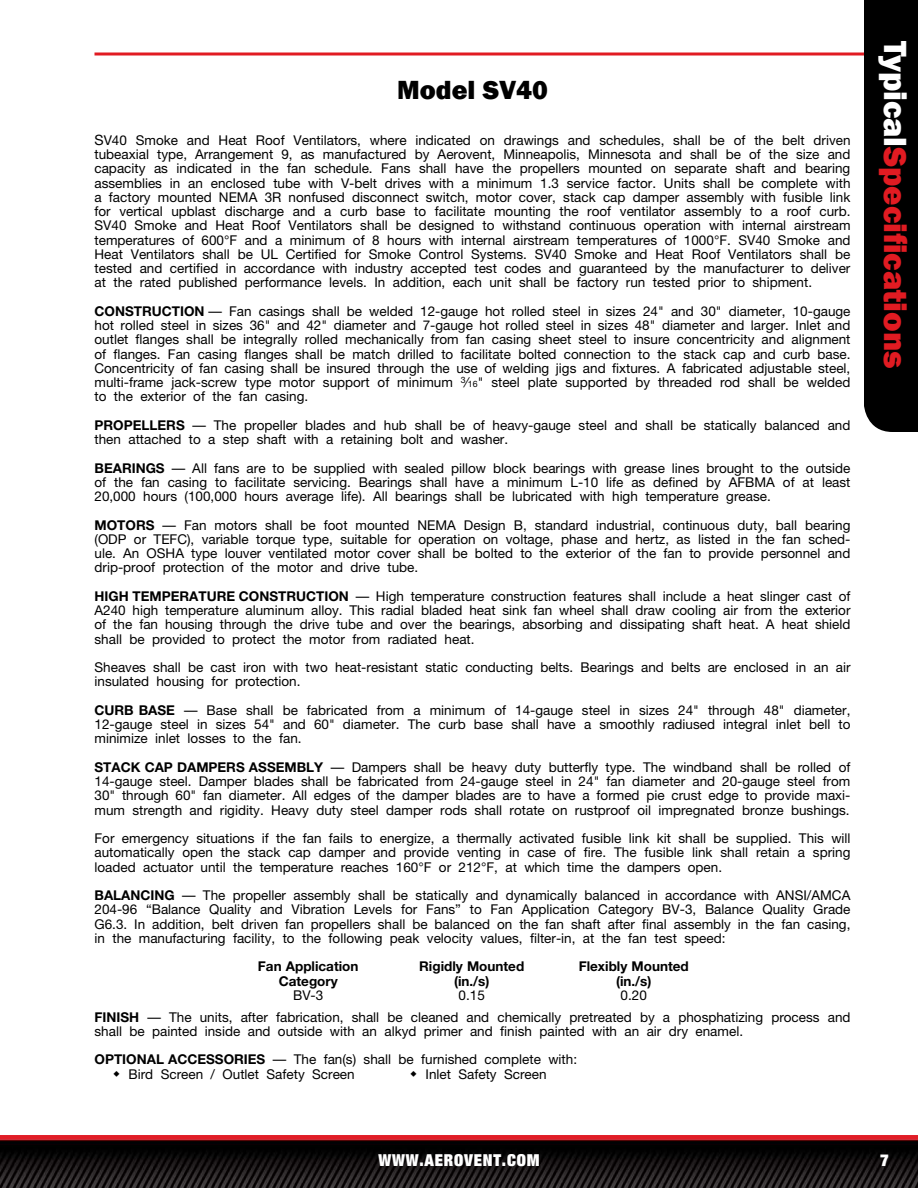
<style>
.page{position:relative;width:918px;height:1188px;background:#fff}
.page>*{position:absolute;margin:0;border:0;box-sizing:border-box;transform-origin:0 0}
.t1{font:800 33px "Franklin Gothic";color:#e11b22}
.t2{font:800 27px "Franklin Gothic";color:#000}
.t3{font:900 expanded 16.5px "Helvetica Neue";letter-spacing:.05em;color:#fff}
.t4{font:13.5px/14.2px "Helvetica Neue";color:#000;text-align:justify}
.t5{font:700 13.5px "Helvetica Neue";color:#000}
.s1{font-size:14.25px}
.s2{font-weight:700}
.s3{font-size:8.7px}
.s4{color:#fff}
</style>
<div class="page">
<svg style="left:94px;top:52px;width:770px;height:4px;background:#e85359"></svg>
<img style="left:0;top:1135px;width:918px;height:53px">
<div style="left:864px;top:0;width:54px;height:432px;background:#000"></div>
<h2 class="t2" style="left:397px;top:72px;width:152px">Model SV40</h2>
<p class="t4" style="left:94px;top:133px;width:758px"><span class="s1">S</span>V40 Smoke and Heat Roof Ventilators, where indicated on drawings and schedules, shall be of the belt driven tubeaxial type, Arrangement 9, as manufactured by Aerovent, Minneapolis, Minnesota and shall be of the size and capacity as indicated in the fan schedule. Fans shall have the propellers mounted on separate shaft and bearing assemblies in an enclosed tube with V-belt drives with a minimum 1.3 service factor. Units shall be complete with a factory mounted NEMA 3R nonfused disconnect switch, motor cover, stack cap damper assembly with fusible link for vertical upblast discharge and a curb base to facilitate mounting the roof ventilator assembly to a roof curb.<br>SV40 Smoke and Heat Roof Ventilators shall be designed to withstand continuous operation with internal airstream temperatures of 600°F and a minimum of 8 hours with internal airstream temperatures of 1000°F. SV40 Smoke and Heat Ventilators shall be UL Certified for Smoke Control Systems. SV40 Smoke and Heat Roof Ventilators shall be tested and certified in accordance with industry accepted test codes and guaranteed by the manufacturer to deliver at the rated published performance levels. In addition, each unit shall be factory run tested prior to shipment.</p>
<p class="t4" style="left:94px;top:304px;width:758px"><span class="s2">CONSTRUCTION</span> — Fan casings shall be welded 12-gauge hot rolled steel in sizes 24" and 30" diameter, 10-gauge hot rolled steel in sizes 36" and 42" diameter and 7-gauge hot rolled steel in sizes 48" diameter and larger. Inlet and outlet flanges shall be integrally rolled mechanically from fan casing sheet steel to insure concentricity and alignment of flanges. Fan casing flanges shall be match drilled to facilitate bolted connection to the stack cap and curb base.<br>Concentricity of fan casing shall be insured through the use of welding jigs and fixtures. A fabricated adjustable steel, multi-frame jack-screw type motor support of minimum <sup>3</sup>∕<span class="s3">16</span>" steel plate supported by threaded rod shall be welded to the exterior of the fan casing.</p>
<p class="t4" style="left:95px;top:418px;width:757px"><span class="s2">PROPELLERS</span> — The propeller blades and hub shall be of heavy-gauge steel and shall be statically balanced and then attached to a step shaft with a retaining bolt and washer.</p>
<p class="t4" style="left:95px;top:460px;width:758px"><span class="s2">BEARINGS</span> — All fans are to be supplied with sealed pillow block bearings with grease lines brought to the outside of the fan casing to facilitate servicing. Bearings shall have a minimum L-10 life as defined by AFBMA of at least 20,000 hours (100,000 hours average life). All bearings shall be lubricated with high temperature grease.</p>
<p class="t4" style="left:95px;top:517px;width:757px"><span class="s2">MOTORS</span> — Fan motors shall be foot mounted NEMA Design B, standard industrial, continuous duty, ball bearing (ODP or TEFC), variable torque type, suitable for operation on voltage, phase and hertz, as listed in the fan sched&shy;ule. An OSHA type louver ventilated motor cover shall be bolted to the exterior of the fan to provide personnel and drip-proof protection of the motor and drive tube.</p>
<p class="t4" style="left:95px;top:589px;width:758px"><span class="s2">HIGH TEMPERATURE CONSTRUCTION</span> — High temperature construction features shall include a heat slinger cast of A240 high temperature aluminum alloy. This radial bladed heat sink fan wheel shall draw cooling air from the exterior of the fan housing through the drive tube and over the bearings, absorbing and dissipating shaft heat. A heat shield shall be provided to protect the motor from radiated heat.</p>
<p class="t4" style="left:95px;top:660px;width:758px">Sheaves shall be cast iron with two heat-resistant static conducting belts. Bearings and belts are enclosed in an air insulated housing for protection.</p>
<p class="t4" style="left:95px;top:703px;width:758px"><span class="s2">CURB BASE</span> — Base shall be fabricated from a minimum of 14-gauge steel in sizes 24" through 48" diameter, 12-gauge steel in sizes 54" and 60" diameter. The curb base shall have a smoothly radiused integral inlet bell to minimize inlet losses to the fan.</p>
<p class="t4" style="left:95px;top:760px;width:758px"><span class="s2">STACK CAP DAMPERS ASSEMBLY</span> — Dampers shall be heavy duty butterfly type. The windband shall be rolled of 14-gauge steel. Damper blades shall be fabricated from 24-gauge steel in 24" fan diameter and 20-gauge steel from 30" through 60" fan diameter. All edges of the damper blades are to have a formed pie crust edge to provide maxi&shy;mum strength and rigidity. Heavy duty steel damper rods shall rotate on rustproof oil impregnated bronze bushings.</p>
<p class="t4" style="left:95px;top:831px;width:758px">For emergency situations if the fan fails to energize, a thermally activated fusible link kit shall be supplied. This will automatically open the stack cap damper and provide venting in case of fire. The fusible link shall retain a spring loaded actuator until the temperature reaches 160°F or 212°F, at which time the dampers open.</p>
<p class="t4" style="left:95px;top:888px;width:758px"><span class="s2">BALANCING</span> — The propeller assembly shall be statically and dynamically balanced in accordance with ANSI/AMCA 204-96 “Balance Quality and Vibration Levels for Fans” to Fan Application Category BV-3, Balance Quality Grade G6.3. In addition, belt driven fan propellers shall be balanced on the fan shaft after final assembly in the fan casing, in the manufacturing facility, to the following peak velocity values, filter-in, at the fan test speed:</p>
<p class="t5" style="left:258px;top:958px;width:102px">Fan Application</p>
<p class="t5" style="left:419px;top:958px;width:107px">Rigidly Mounted</p>
<p class="t5" style="left:579px;top:958px;width:112px">Flexibly Mounted</p>
<p class="t5" style="left:279px;top:972px;width:61px">Category</p>
<p class="t5" style="left:454px;top:972px;width:37px">(in./s)</p>
<p class="t5" style="left:616px;top:972px;width:37px">(in./s)</p>
<p class="t4" style="left:293px;top:988px;width:32px">BV-3</p>
<p class="t4" style="left:459px;top:988px;width:28px">0.15</p>
<p class="t4" style="left:95px;top:984px;width:757px;line-height:21.8px;text-indent:526px">0.20<br><span class="s2">FINISH</span> — The units, after fabrication, shall be cleaned and chemically pretreated by a phosphatizing process and</p>
<p class="t4" style="left:95px;top:1017px;width:650px;line-height:28.5px">shall be painted inside and outside with an alkyd primer and finish painted with an air dry enamel.<br><span class="s2">OPTIONAL ACCESSORIES</span> — The fan(s) shall be furnished complete with:</p>
<p class="t4" style="left:129px;top:1067px;width:228px">Bird Screen / Outlet Safety Screen</p>
<p class="t4" style="left:426px;top:1067px;width:123px">Inlet Safety Screen</p>
<h1 class="t1" style="left:917px;top:41px;width:329px;rotate:90deg"><span class="s4">Typical</span>Specifications</h1>
<p class="t3" style="left:378px;top:1149px;width:163px">WWW.AEROVENT.COM</p>
<p class="t3" style="left:880px;top:1149px;width:10px">7</p>
</div>
